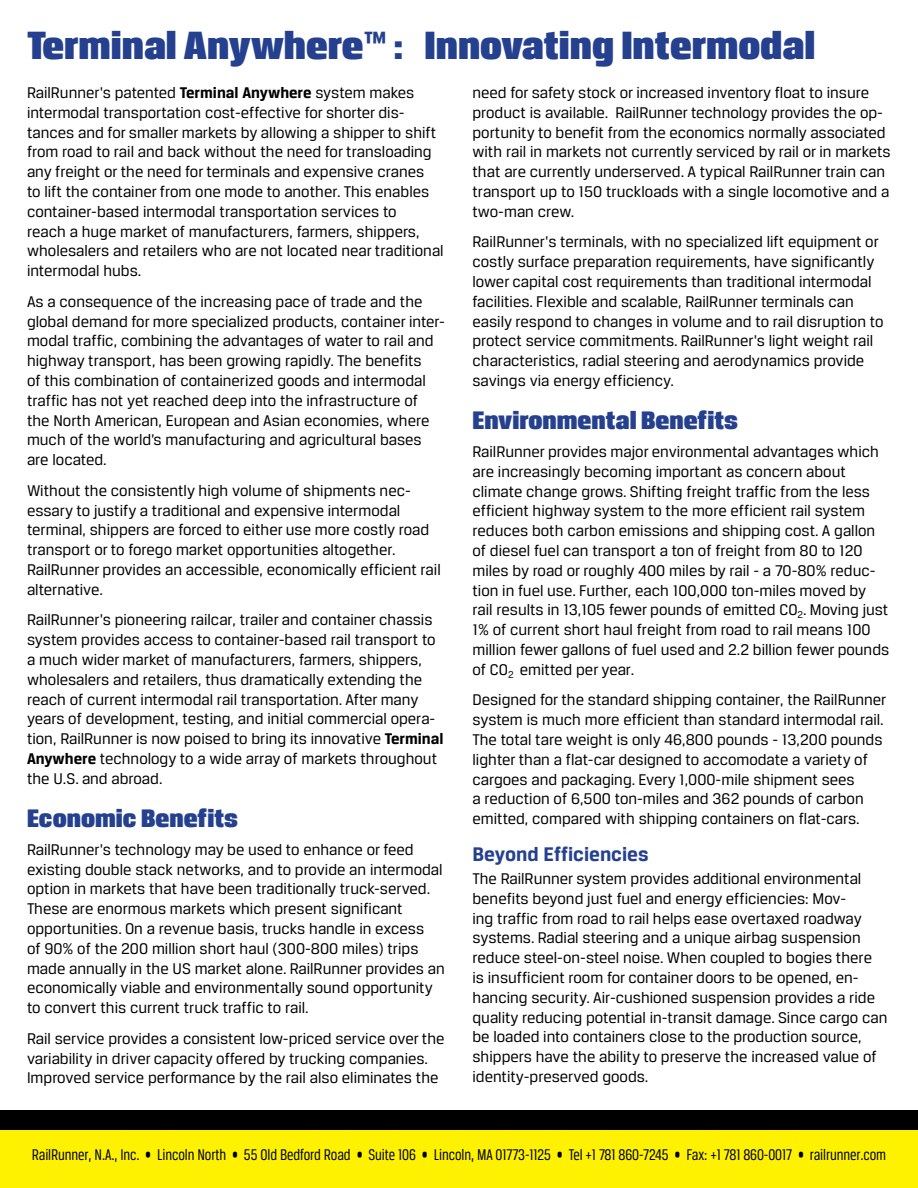
<style>
.page{position:relative;width:918px;height:1188px;background:#fff}
.page>*{position:absolute;margin:0;border:0;box-sizing:border-box;transform-origin:0 0}
.t1{font:42px "Breuer Headline";color:#25408f}
.t2{font:27px "Breuer Headline";color:#25408f}
.t3{font:700 21px "Breuer Text";color:#25408f}
.t4{font:16.5px/19.8px "Breuer Text";color:#000}
.t5{font:16.5px "Breuer Condensed";letter-spacing:-.005em;color:#000}
.s1{font-weight:700}
</style>
<div class="page">
<div style="left:0;top:1111px;width:918px;height:77px;background:#fff200"></div>
<div style="left:0;top:1111px;width:918px;height:19px;background:#000"></div>
<h1 class="t1" style="left:27px;top:21px;width:790px">Terminal Anywhere™ : Innovating Intermodal</h1>
<p class="t4" style="left:27px;top:82px;width:418px">RailRunner's patented <span class="s1">Terminal Anywhere</span> system makes intermodal transportation cost-effective for shorter dis&shy;tances and for smaller markets by allowing a shipper to shift from road to rail and back without the need for transloading any freight or the need for terminals and expensive cranes<br>to lift the container from one mode to another. This enables container-based intermodal transportation services to<br>reach a huge market of manufacturers, farmers, shippers, wholesalers and retailers who are not located near traditional intermodal hubs.</p>
<p class="t4" style="left:27px;top:291px;width:419px">As a consequence of the increasing pace of trade and the global demand for more specialized products, container inter&shy;modal traffic, combining the advantages of water to rail and highway transport, has been growing rapidly. The benefits<br>of this combination of containerized goods and intermodal traffic has not yet reached deep into the infrastructure of<br>the North American, European and Asian economies, where much of the world’s manufacturing and agricultural bases are located.</p>
<p class="t4" style="left:27px;top:480px;width:415px">Without the consistently high volume of shipments nec&shy;essary to justify a traditional and expensive intermodal terminal, shippers are forced to either use more costly road transport or to forego market opportunities altogether.<br>RailRunner provides an accessible, economically efficient rail alternative.</p>
<p class="t4" style="left:27px;top:610px;width:418px">RailRunner's pioneering railcar, trailer and container chassis system provides access to container-based rail transport to a much wider market of manufacturers, farmers, shippers, wholesalers and retailers, thus dramatically extending the reach of current intermodal rail transportation. After many years of development, testing, and initial commercial opera&shy;tion, RailRunner is now poised to bring its innovative <span class="s1">Terminal Anywhere</span> technology to a wide array of markets throughout the U.S. and abroad.</p>
<h2 class="t2" style="left:27px;top:803px;width:212px">Economic Benefits</h2>
<p class="t4" style="left:27px;top:839px;width:419px">RailRunner's technology may be used to enhance or feed existing double stack networks, and to provide an intermodal option in markets that have been traditionally truck-served.<br>These are enormous markets which present significant opportunities. On a revenue basis, trucks handle in excess<br>of 90% of the 200 million short haul (300-800 miles) trips made annually in the US market alone. RailRunner provides an economically viable and environmentally sound opportunity to convert this current truck traffic to rail.</p>
<p class="t4" style="left:27px;top:1028px;width:419px">Rail service provides a consistent low-priced service over the variability in driver capacity offered by trucking companies.<br>Improved service performance by the rail also eliminates the</p>
<p class="t4" style="left:472px;top:82px;width:420px">need for safety stock or increased inventory float to insure product is available. RailRunner technology provides the op&shy;portunity to benefit from the economics normally associated with rail in markets not currently serviced by rail or in markets that are currently underserved. A typical RailRunner train can transport up to 150 truckloads with a single locomotive and a two-man crew.</p>
<p class="t4" style="left:472px;top:232px;width:412px">RailRunner's terminals, with no specialized lift equipment or costly surface preparation requirements, have significantly lower capital cost requirements than traditional intermodal facilities. Flexible and scalable, RailRunner terminals can easily respond to changes in volume and to rail disruption to protect service commitments. RailRunner's light weight rail characteristics, radial steering and aerodynamics provide savings via energy efficiency.</p>
<h2 class="t2" style="left:472px;top:405px;width:267px">Environmental Benefits</h2>
<p class="t4" style="left:472px;top:442px;width:418px">RailRunner provides major environmental advantages which are increasingly becoming important as concern about climate change grows. Shifting freight traffic from the less efficient highway system to the more efficient rail system reduces both carbon emissions and shipping cost. A gallon of diesel fuel can transport a ton of freight from 80 to 120 miles by road or roughly 400 miles by rail - a 70-80% reduc&shy;tion in fuel use. Further, each 100,000 ton-miles moved by rail results in 13,105 fewer pounds of emitted CO<sub>2</sub>. Moving just 1% of current short haul freight from road to rail means 100 million fewer gallons of fuel used and 2.2 billion fewer pounds of CO<sub>2</sub> emitted per year.</p>
<p class="t4" style="left:472px;top:690px;width:416px">Designed for the standard shipping container, the RailRunner system is much more efficient than standard intermodal rail.<br>The total tare weight is only 46,800 pounds - 13,200 pounds lighter than a flat-car designed to accomodate a variety of cargoes and packaging. Every 1,000-mile shipment sees<br>a reduction of 6,500 ton-miles and 362 pounds of carbon emitted, compared with shipping containers on flat-cars.</p>
<p class="t3" style="left:472px;top:843px;width:178px">Beyond Efficiencies</p>
<p class="t4" style="left:472px;top:868px;width:416px">The RailRunner system provides additional environmental benefits beyond just fuel and energy efficiencies: Mov-<br>ing traffic from road to rail helps ease overtaxed roadway systems. Radial steering and a unique airbag suspension reduce steel-on-steel noise. When coupled to bogies there is insufficient room for container doors to be opened, en&shy;hancing security. Air-cushioned suspension provides a ride quality reducing potential in-transit damage. Since cargo can be loaded into containers close to the production source, shippers have the ability to preserve the increased value of identity-preserved goods.</p>
<p class="t5" style="left:32px;top:1146px;width:856px">RailRunner, N.A., Inc. • Lincoln North • 55 Old Bedford Road • Suite 106 • Lincoln, MA 01773-1125 • Tel +1 781 860-7245 • Fax: +1 781 860-0017 • railrunner.com</p>
</div>
